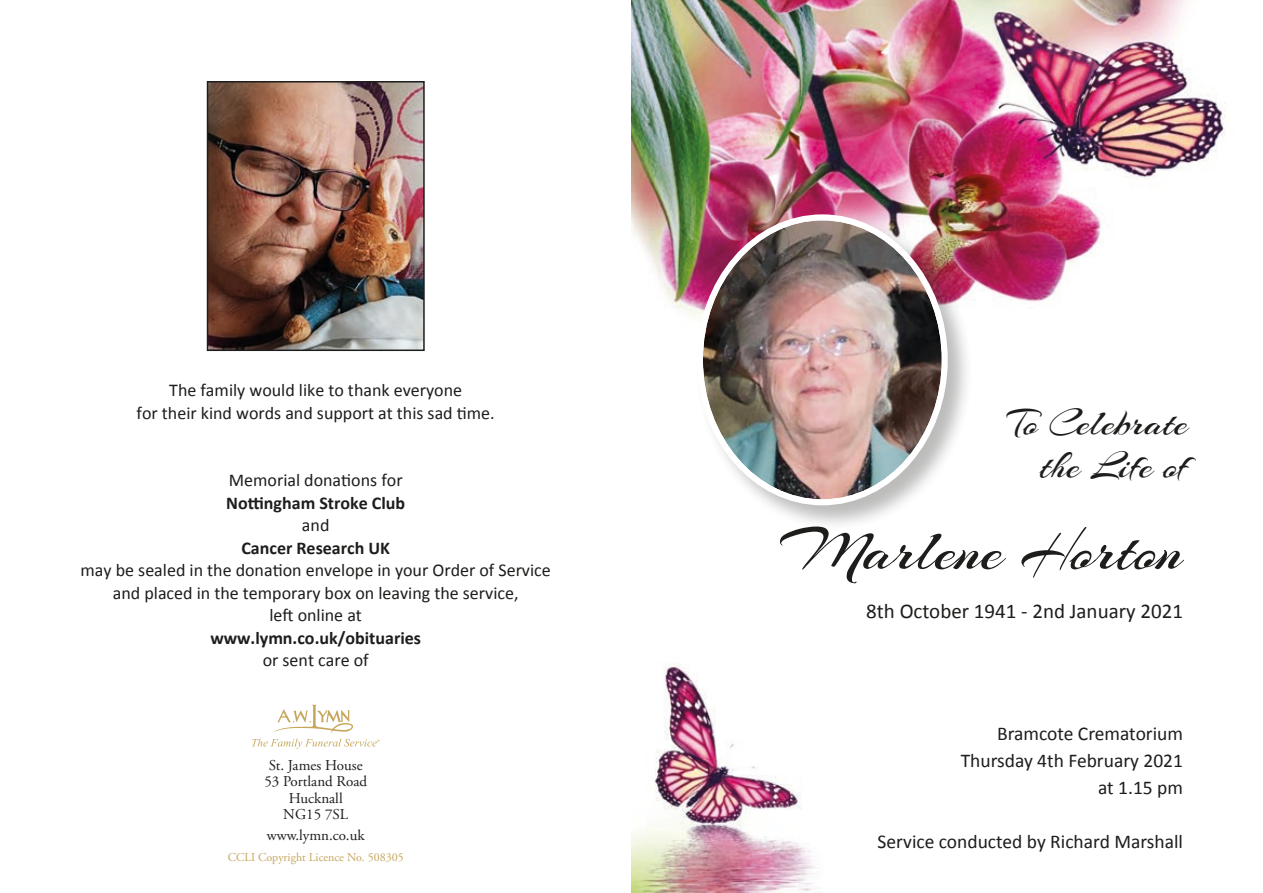
<style>
.page{position:relative;width:1263px;height:893px;background:#fff}
.page>*{position:absolute;margin:0;border:0;box-sizing:border-box;transform-origin:0 0}
.t1{font:63px "Arizonia";color:#1d1d1b}
.t2{font:39px/43.5px "Arizonia";color:#1d1d1b;text-align:right}
.t3{font:21px "Calibri";color:#1d1d1b}
.t4{font:19.5px/27px "Calibri";color:#1d1d1b;text-align:right}
.t5{font:18px/22.5px "Calibri";color:#1d1d1b;text-align:center}
.t6{font:700 18px "Calibri";color:#1d1d1b}
.t7{font:15px/16.5px "Adobe Garamond Pro";color:#1d1d1b;text-align:center}
.t8{font:12px "Adobe Garamond Pro";color:#c6a65b}
</style>
<div class="page">
<img style="left:631px;top:0;width:595px;height:893px">
<div style="left:695px;top:212px;width:279px;height:319px;background:#1d1d1b;opacity:.3"></div>
<img style="left:703px;top:220px;width:239px;height:279px">
<div style="left:697px;top:214px;width:251px;height:291px;border:6px solid #fff;border-radius:50%"></div>
<img style="left:210px;top:84px;width:212px;height:264px">
<div style="left:207px;top:81px;width:218px;height:270px;border:2px solid #1d1d1b"></div>
<svg style="left:252px;top:705px;width:127px;height:44px"></svg>
<p class="t5" style="left:137px;top:379px;width:360px">The family would like to thank everyone<br>for their kind words and support at this sad time.</p>
<p class="t5" style="left:229px;top:469px;width:175px">Memorial donations for</p>
<p class="t6" style="left:226px;top:491px;width:180px">Nottingham Stroke Club</p>
<p class="t5" style="left:302px;top:514px;width:29px">and</p>
<p class="t6" style="left:241px;top:536px;width:150px">Cancer Research UK</p>
<p class="t5" style="left:81px;top:559px;width:472px">may be sealed in the donation envelope in your Order of Service and placed in the temporary box on leaving the service,<br>left online at</p>
<p class="t6" style="left:210px;top:626px;width:212px">www.lymn.co.uk/obituaries</p>
<p class="t5" style="left:263px;top:649px;width:107px">or sent care of</p>
<p class="t7" style="left:264px;top:757px;width:104px">St. James House<br>53 Portland Road<br>Hucknall<br>NG15 7SL</p>
<p class="t7" style="left:267px;top:827px;width:99px">www.lymn.co.uk</p>
<p class="t8" style="left:228px;top:850px;width:178px">CCLI Copyright Licence No. 508305</p>
<h2 class="t2" style="left:1007px;top:401px;width:182px">To Celebrate the Life of</h2>
<h1 class="t1" style="left:780px;top:512px;width:404px">Marlene Horton</h1>
<p class="t3" style="left:866px;top:598px;width:318px">8th October 1941 - 2nd January 2021</p>
<p class="t4" style="left:961px;top:720px;width:224px">Bramcote Crematorium<br>Thursday 4th February 2021 at 1.15 pm</p>
<p class="t4" style="left:877px;top:828px;width:307px">Service conducted by Richard Marshall</p>
</div>
